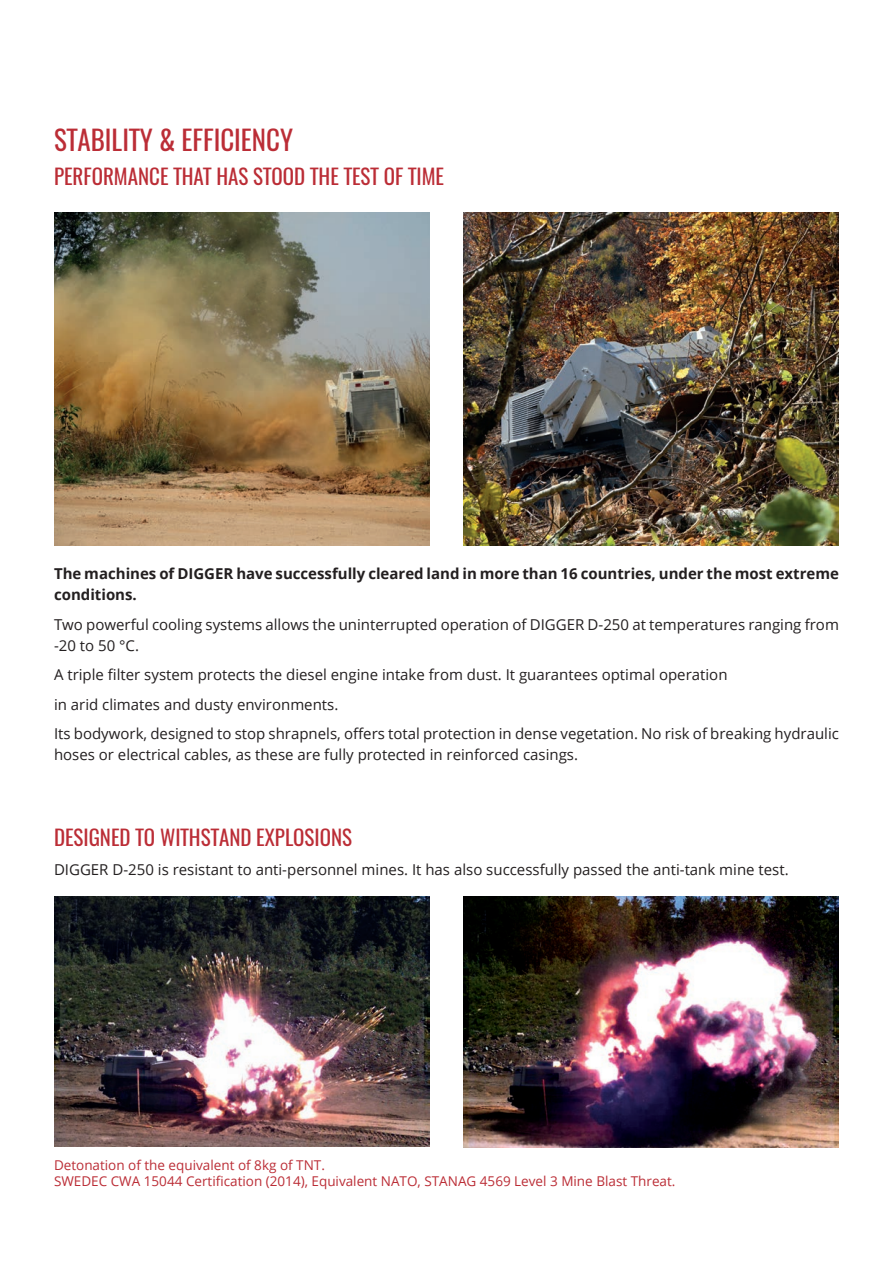
<style>
.page{position:relative;width:893px;height:1263px;background:#fff}
.page>*{position:absolute;margin:0;border:0;box-sizing:border-box;transform-origin:0 0}
.H0{font:27px "Oswald";color:#bb2d36}
.t1{font:21px "Oswald";color:#bb2d36}
.Body{font:15px/21px "Open Sans";color:#231f20}
.Body-2{font:700 15px/21px "Open Sans";color:#231f20}
.Legende_Rouge{font:13.5px "Open Sans";color:#bb2d36}
</style>
<div class="page">
<img style="left:54px;top:213px;width:375px;height:332px">
<img style="left:463px;top:213px;width:376px;height:332px">
<img style="left:54px;top:896px;width:375px;height:251px">
<img style="left:463px;top:896px;width:376px;height:251px">
<p class="H0" style="left:54px;top:122px;width:241px">STABILITY &amp; EFFICIENCY</p>
<h3 class="t1" style="left:54px;top:162px;width:392px">PERFORMANCE THAT HAS STOOD THE TEST OF TIME</h3>
<p class="Body-2" style="left:54px;top:563px;width:786px">The machines of DIGGER have successfully cleared land in more than 16 countries, under the most extreme conditions.</p>
<p class="Body" style="left:54px;top:613px;width:786px">Two powerful cooling systems allows the uninterrupted operation of DIGGER D-250 at temperatures ranging from -20 to 50 °C.</p>
<p class="Body" style="left:54px;top:664px;width:675px">A triple filter system protects the diesel engine intake from dust. It guarantees optimal operation</p>
<p class="Body" style="left:54px;top:693px;width:286px">in arid climates and dusty environments.</p>
<p class="Body" style="left:54px;top:723px;width:786px">Its bodywork, designed to stop shrapnels, offers total protection in dense vegetation. No risk of breaking hydraulic hoses or electrical cables, as these are fully protected in reinforced casings.</p>
<h3 class="t1" style="left:54px;top:822px;width:300px">DESIGNED TO WITHSTAND EXPLOSIONS</h3>
<p class="Body" style="left:54px;top:859px;width:736px">DIGGER D-250 is resistant to anti-personnel mines. It has also successfully passed the anti-tank mine test.</p>
<p class="Legende_Rouge" style="left:54px;top:1156px;width:272px">Detonation of the equivalent of 8kg of TNT.</p>
<p class="Legende_Rouge" style="left:54px;top:1172px;width:623px">SWEDEC CWA 15044 Certification (2014), Equivalent NATO, STANAG 4569 Level 3 Mine Blast Threat.</p>
</div>
